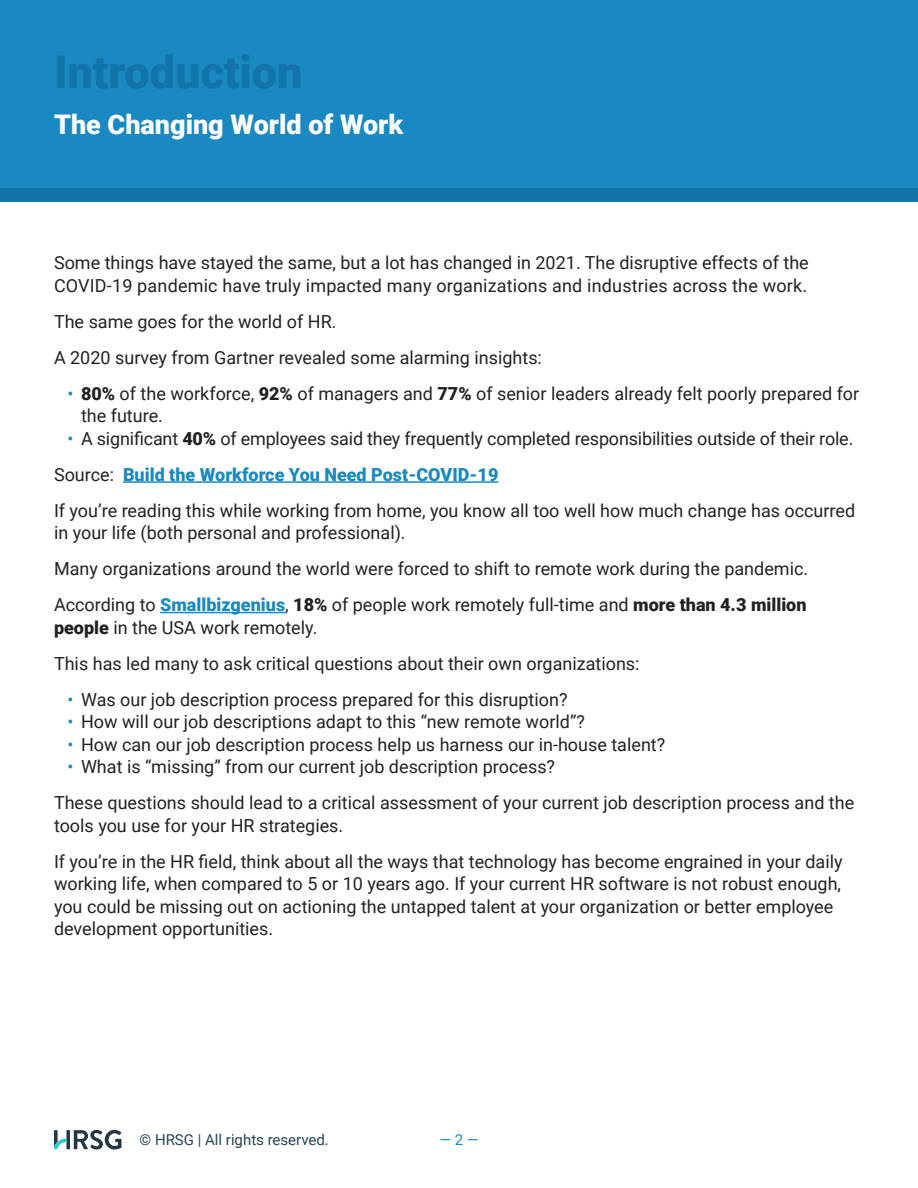
<style>
.page{position:relative;width:918px;height:1188px;background:#fff}
.page>*{position:absolute;margin:0;border:0;box-sizing:border-box;transform-origin:0 0}
.t1{font:900 45px "Roboto";color:#1374aa}
.t2{font:900 27px "Roboto";color:#fff}
.t3{font:18px/36px "Roboto";color:#212322}
.t4{font:15px "Roboto";color:#264656}
.t5{font:15px "Roboto";color:#1a89c1}
.s1{color:#1a89c1}
.s2{font-weight:900}
.s3{font-weight:900;color:#1a89c1}
</style>
<div class="page">
<svg style="left:74px;top:1130px;width:47px;height:20px"></svg>
<svg style="left:66px;top:1130px;width:4px;height:19px"></svg>
<svg style="left:54px;top:1130px;width:12px;height:19px"></svg>
<hr style="left:123px;top:481px;width:375px;height:2px;background:#1a89c1">
<hr style="left:160px;top:612px;width:125px;height:1px;background:#1a89c1">
<div style="left:0;top:0;width:918px;height:195px;background:#1a89c1"></div>
<div style="left:0;top:188px;width:918px;height:14px;background:#1374aa"></div>
<h1 class="t1" style="left:54px;top:40px;width:250px">Introduction</h1>
<h2 class="t2" style="left:54px;top:106px;width:351px">The Changing World of Work</h2>
<p class="t3" style="left:54px;top:251px;width:756px;line-height:22.5px">Some things have stayed the same, but a lot has changed in 2021. The disruptive effects of the<br>COVID-19 pandemic have truly impacted many organizations and industries across the work.</p>
<p class="t3" style="left:54px;top:303px;width:490px">The same goes for the world of HR.<br>A 2020 survey from Gartner revealed some alarming insights:</p>
<p class="t3" style="left:81px;top:381px;width:780px;line-height:22.5px;text-indent:-14px"><span class="s1">•</span> <span class="s2">80%</span> of the workforce, <span class="s2">92%</span> of managers and <span class="s2">77%</span> of senior leaders already felt poorly prepared for the future.</p>
<p class="t3" style="left:54px;top:420px;width:803px;text-indent:14px"><span class="s1">•</span> A significant <span class="s2">40%</span> of employees said they frequently completed responsibilities outside of their role.<br>Source: <span class="s3">Build the Workforce You Need Post-COVID-19<br></span>If you’re reading this while working from home, you know all too well how much change has occurred</p>
<p class="t3" style="left:54px;top:514px;width:756px">in your life (both personal and professional).<br>Many organizations around the world were forced to shift to remote work during the pandemic.<br>According to <span class="s3">Smallbizgenius</span>, <span class="s2">18%</span> of people work remotely full-time and <span class="s2">more than 4.3 million</span></p>
<p class="t3" style="left:54px;top:609px;width:587px"><span class="s2">people</span> in the USA work remotely.<br>This has led many to ask critical questions about their own organizations:</p>
<p class="t3" style="left:68px;top:681px;width:502px"><span class="s1">•</span> Was our job description process prepared for this disruption?</p>
<p class="t3" style="left:68px;top:703px;width:519px"><span class="s1">•</span> How will our job descriptions adapt to this “new remote world”?</p>
<p class="t3" style="left:68px;top:726px;width:599px"><span class="s1">•</span> How can our job description process help us harness our in-house talent?</p>
<p class="t3" style="left:54px;top:748px;width:802px;text-indent:14px"><span class="s1">•</span> What is “missing” from our current job description process?<br>These questions should lead to a critical assessment of your current job description process and the</p>
<p class="t3" style="left:54px;top:807px;width:790px">tools you use for your HR strategies.<br>If you’re in the HR field, think about all the ways that technology has become engrained in your daily</p>
<p class="t3" style="left:54px;top:872px;width:789px;line-height:22.5px">working life, when compared to 5 or 10 years ago. If your current HR software is not robust enough, you could be missing out on actioning the untapped talent at your organization or better employee development opportunities.</p>
<p class="t4" style="left:140px;top:1129px;width:191px">© HRSG | All rights reserved.</p>
<p class="t5" style="left:439px;top:1129px;width:41px">— 2 —</p>
</div>
